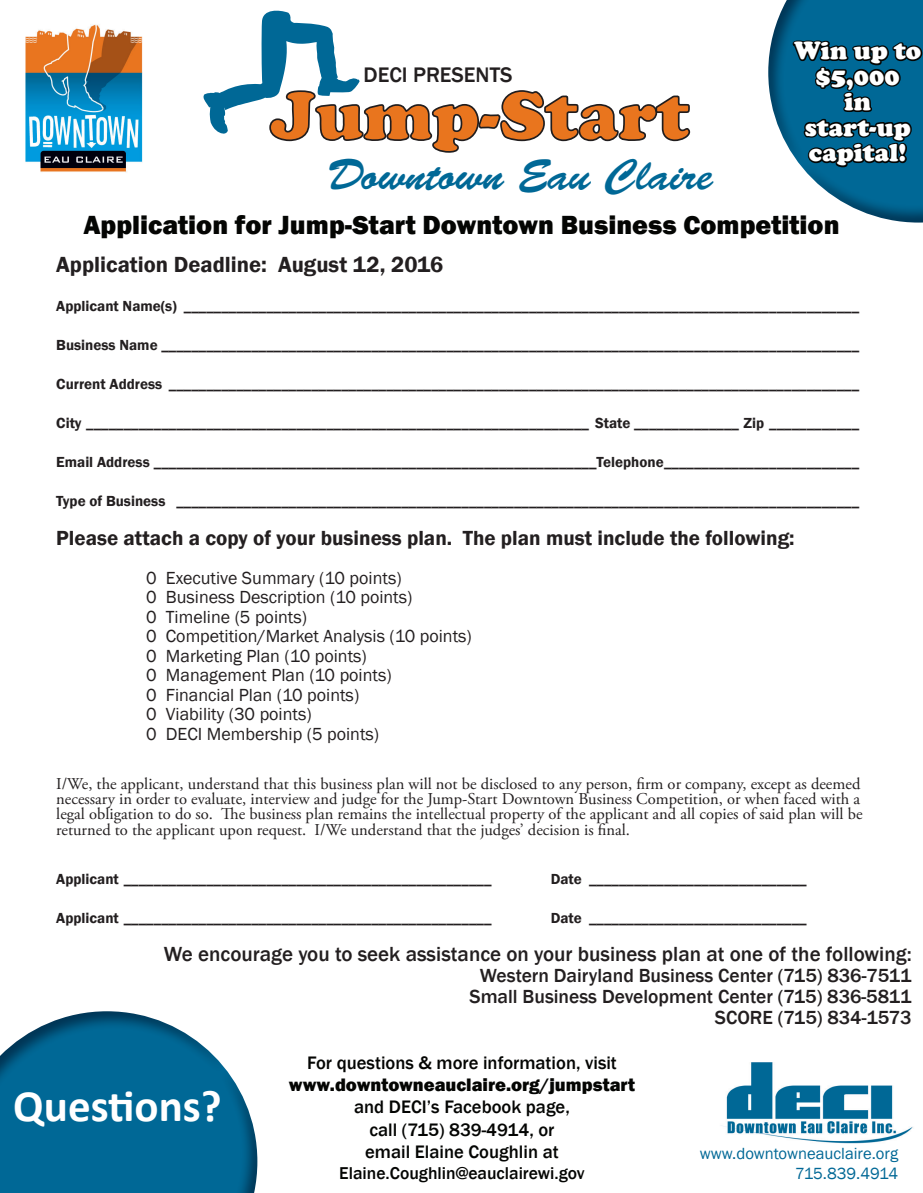
<style>
.page{position:relative;width:923px;height:1193px;background:#fff}
.page>*{position:absolute;margin:0;border:0;box-sizing:border-box;transform-origin:0 0}
.t1{font:67.65px "Cooper Black Std";color:#e9751e}
.t2{font:700 45px "Calibri";color:#fff}
.t3{font:43.35px "Brush Script Std";color:#006896}
.t4{font:800 27px "Franklin Gothic";color:#040503}
.t5{font:900 25.5px/25.5px "Cooper";color:#fff;text-align:center}
.t6{font:600 22.5px "Franklin Gothic";color:#231f20}
.t7{font:500 21.6px "Franklin Gothic";color:#231f20}
.t8{font:500 21px "Franklin Gothic";color:#231f20}
.t9{font:600 21px "Franklin Gothic";color:#231f20}
.t10{font:500 19.5px/21px "Franklin Gothic";color:#231f20;text-align:right}
.t11{font:500 18.6px/22.4px "Franklin Gothic";color:#040503;text-align:center}
.t12{font:800 18.6px "Franklin Gothic";color:#040503}
.t13{font:18px/19.5px "Franklin Gothic";color:#231f20}
.t14{font:500 17.55px "Franklin Gothic";color:#040503}
.t15{font:16.65px/20px "Franklin Gothic";color:#006896;text-align:right}
.t16{font:16.5px/15px "Adobe Garamond Pro";color:#231f20;text-align:justify}
.t17{font:600 15px "Franklin Gothic";color:#231f20}
</style>
<div class="page">
<img style="left:721px;top:1062px;width:192px;height:82px">
<svg style="left:203px;top:10px;width:488px;height:143px"></svg>
<img style="left:0;top:1011px;width:257px;height:181px">
<img style="left:25px;top:24px;width:118px;height:148px">
<img style="left:768px;top:0;width:23px;height:152px">
<svg style="left:791px;top:0;width:131px;height:223px;background:#186282"></svg>
<h3 class="t7" style="left:363px;top:62px;width:150px">DECI PRESENTS</h3>
<h1 class="t1" style="left:270px;top:75px;width:420px">Jump-Start</h1>
<h3 class="t3" style="left:327px;top:150px;width:387px">Downtown Eau Claire</h3>
<h3 class="t5" style="left:794px;top:38px;width:128px">Win up to $5,000<br>in start-up capital!</h3>
<h3 class="t4" style="left:83px;top:208px;width:757px">Application for Jump-Start Downtown Business Competition</h3>
<h3 class="t6" style="left:56px;top:250px;width:389px">Application Deadline: August 12, 2016</h3>
<p class="t17" style="left:56px;top:296px;width:804px">Applicant Name(s) __________________________________________________________________________________________</p>
<p class="t17" style="left:56px;top:335px;width:804px">Business Name _____________________________________________________________________________________________</p>
<p class="t17" style="left:56px;top:374px;width:804px">Current Address ____________________________________________________________________________________________</p>
<p class="t17" style="left:56px;top:413px;width:804px">City ___________________________________________________________________ State ______________ Zip ____________</p>
<p class="t17" style="left:56px;top:452px;width:804px">Email Address ___________________________________________________________Telephone __________________________</p>
<p class="t17" style="left:56px;top:491px;width:804px">Type of Business ___________________________________________________________________________________________</p>
<h3 class="t9" style="left:56px;top:525px;width:740px">Please attach a copy of your business plan. The plan must include the following:</h3>
<p class="t13" style="left:146px;top:568px;width:327px">0 Executive Summary (10 points)<br>0 Business Description (10 points)<br>0 Timeline (5 points)<br>0 Competition/Market Analysis (10 points)<br>0 Marketing Plan (10 points)<br>0 Management Plan (10 points)<br>0 Financial Plan (10 points)<br>0 Viability (30 points)<br>0 DECI Membership (5 points)</p>
<p class="t16" style="left:56px;top:777px;width:805px">I/We, the applicant, understand that this business plan will not be disclosed to any person, rm or company, except as deemed necessary in order to evaluate, interview and judge for the Jump-Start Downtown Business Competition, or when faced with a legal obligation to do so.</p>
<p class="t16" style="left:56px;top:807px;width:807px;text-indent:182px">e business plan remains the intellectual property of the applicant and all copies of said plan will be returned to the applicant upon request. I/We understand that the judges’ decision is nal.</p>
<p class="t17" style="left:56px;top:869px;width:436px">Applicant _________________________________________________</p>
<p class="t17" style="left:550px;top:869px;width:257px">Date _____________________________</p>
<p class="t17" style="left:56px;top:908px;width:437px">Applicant _________________________________________________</p>
<p class="t17" style="left:550px;top:908px;width:257px">Date _____________________________</p>
<h3 class="t8" style="left:164px;top:940px;width:749px">We encourage you to seek assistance on your business plan at one of the following:</h3>
<h3 class="t10" style="left:469px;top:965px;width:443px">Western Dairyland Business Center (715) 836-7511<br>Small Business Development Center (715) 836-5811<br>SCORE (715) 834-1573</h3>
<h2 class="t2" style="left:13px;top:1077px;width:210px">Questions?</h2>
<p class="t11" style="left:307px;top:1051px;width:311px">For questions &amp; more information, visit</p>
<p class="t12" style="left:289px;top:1072px;width:347px">www.downtowneauclaire.org/jumpstart</p>
<p class="t11" style="left:354px;top:1096px;width:217px">and DECI’s Facebook page, call (715) 839-4914, or email Elaine Coughlin at</p>
<p class="t14" style="left:339px;top:1162px;width:247px">Elaine.Coughlin@eauclairewi.gov</p>
<p class="t15" style="left:699px;top:1143px;width:200px">www.downtowneauclaire.org<br>715.839.4914</p>
</div>
